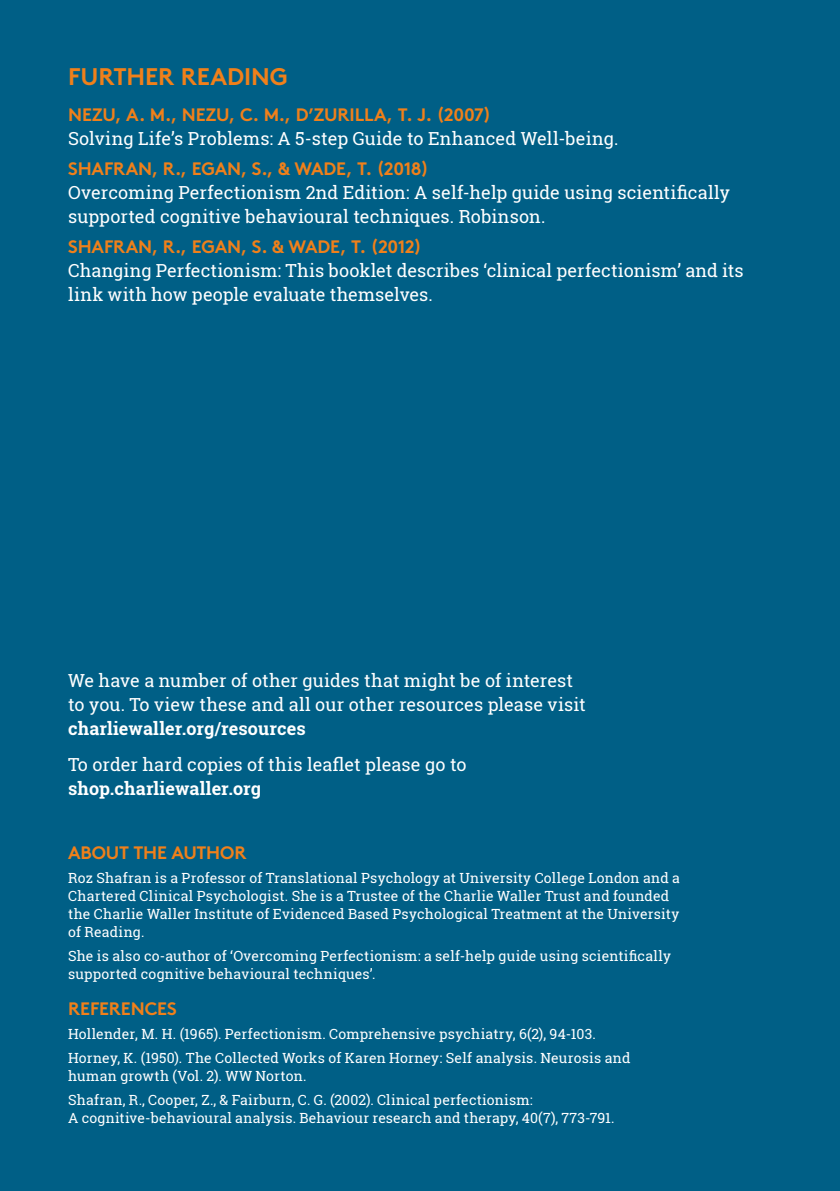
<style>
.page{position:relative;width:840px;height:1191px;background:#fff}
.page>*{position:absolute;margin:0;border:0;box-sizing:border-box;transform-origin:0 0}
.t1{font:700 24px "Brown";letter-spacing:-.005em;color:#f0801a}
.t2{font:18px/24px "Roboto Slab";letter-spacing:.005em;color:#fff}
.t3{font:700 18px "Brown";letter-spacing:-.01em;color:#f0801a}
.t4{font:700 18px "Roboto Slab";letter-spacing:.005em;color:#fff}
.t5{font:14px/18px "Roboto Slab";letter-spacing:.015em;color:#fff}
</style>
<div class="page">
<div style="left:0;top:0;width:839px;height:1191px;background:#005f86"></div>
<h1 class="t1" style="left:68px;top:57px;width:221px">FURTHER READING</h1>
<p class="t3" style="left:68px;top:100px;width:424px">NEZU, A. M., NEZU, C. M., D’ZURILLA, T. J. (2007)</p>
<p class="t2" style="left:68px;top:126px;width:551px">Solving Life’s Problems: A 5-step Guide to Enhanced Well-being.</p>
<p class="t3" style="left:68px;top:154px;width:362px">SHAFRAN, R., EGAN, S., &amp; WADE, T. (2018)</p>
<p class="t2" style="left:68px;top:180px;width:663px">Overcoming Perfectionism 2nd Edition: A self-help guide using scientifically supported cognitive behavioural techniques. Robinson.</p>
<p class="t3" style="left:68px;top:232px;width:355px">SHAFRAN, R., EGAN, S. &amp; WADE, T. (2012)</p>
<p class="t2" style="left:68px;top:258px;width:676px">Changing Perfectionism: This booklet describes ‘clinical perfectionism’ and its link with how people evaluate themselves.</p>
<p class="t2" style="left:68px;top:668px;width:519px">We have a number of other guides that might be of interest to you. To view these and all our other resources please visit</p>
<p class="t4" style="left:68px;top:715px;width:239px">charliewaller.org/resources</p>
<p class="t2" style="left:68px;top:752px;width:400px">To order hard copies of this leaflet please go to</p>
<p class="t4" style="left:68px;top:775px;width:194px">shop.charliewaller.org</p>
<p class="t3" style="left:68px;top:838px;width:180px">ABOUT THE AUTHOR</p>
<p class="t5" style="left:68px;top:868px;width:613px">Roz Shafran is a Professor of Translational Psychology at University College London and a Chartered Clinical Psychologist. She is a Trustee of the Charlie Waller Trust and founded the Charlie Waller Institute of Evidenced Based Psychological Treatment at the University of Reading.</p>
<p class="t5" style="left:68px;top:946px;width:604px">She is also co-author of ‘Overcoming Perfectionism: a self-help guide using scientifically supported cognitive behavioural techniques’.</p>
<p class="t3" style="left:68px;top:994px;width:110px">REFERENCES</p>
<p class="t5" style="left:68px;top:1021px;width:563px;line-height:24px">Hollender, M. H. (1965). Perfectionism. Comprehensive psychiatry, 6(2), 94-103.<br>Horney, K. (1950). The Collected Works of Karen Horney: Self analysis. Neurosis and</p>
<p class="t5" style="left:68px;top:1063px;width:466px;line-height:24px">human growth (Vol. 2). WW Norton.<br>Shafran, R., Cooper, Z., &amp; Fairburn, C. G. (2002). Clinical perfectionism:</p>
<p class="t5" style="left:68px;top:1108px;width:547px">A cognitive-behavioural analysis. Behaviour research and therapy, 40(7), 773-791.</p>
</div>
